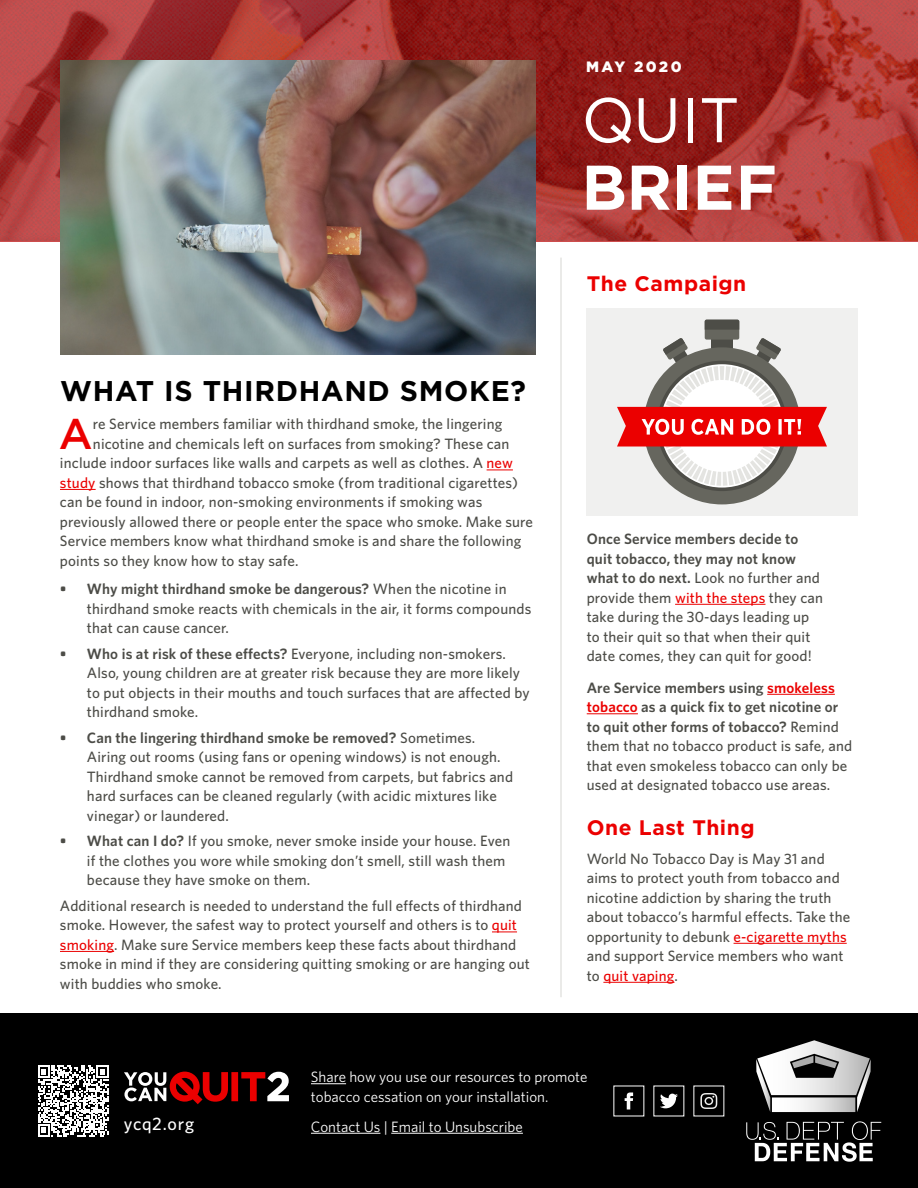
<style>
.page{position:relative;width:918px;height:1188px;background:#fff}
.page>*{position:absolute;margin:0;border:0;box-sizing:border-box;transform-origin:0 0}
.t1{font:700 63px/67.5px "Gotham";color:#fff}
.t2{font:500 42.9px "Gotham";color:#eb0000}
.t3{font:700 28.5px "Gotham";letter-spacing:.025em;color:#000}
.t4{font:700 21px "Gotham";letter-spacing:.025em;color:#eb0000}
.t5{font:500 18px "Whitney";letter-spacing:.035em;color:#fff}
.t6{font:500 15px/19.5px "Whitney";letter-spacing:.01em;color:#4c4c47}
.t7{font:15px/19.5px "Whitney";color:#fff}
.t8{font:900 15px "Gotham";letter-spacing:.16em;color:#fff}
.s1{font-weight:400}
.s2{color:#eb0000}
.s3{font-weight:600}
.s4{font-weight:600;color:#eb0000}
</style>
<div class="page">
<svg style="left:0;top:0;width:918px;height:242px;background:#a32f2c"></svg>
<div style="left:0;top:1013px;width:918px;height:175px;background:#000"></div>
<svg style="left:746px;top:1121px;width:135px;height:41px"></svg>
<svg style="left:756px;top:1040px;width:115px;height:72px"></svg>
<svg style="left:660px;top:1094px;width:18px;height:14px"></svg>
<svg style="left:700px;top:1093px;width:17px;height:16px"></svg>
<svg style="left:625px;top:1092px;width:8px;height:17px"></svg>
<hr style="left:311px;top:1083px;width:35px;height:1px;background:#fff">
<hr style="left:311px;top:1133px;width:69px;height:1px;background:#fff">
<hr style="left:391px;top:1133px;width:132px;height:1px;background:#fff">
<svg style="left:38px;top:1065px;width:71px;height:72px"></svg>
<svg style="left:124px;top:1072px;width:165px;height:32px"></svg>
<img style="left:60px;top:60px;width:475px;height:294px">
<svg style="left:487px;top:470px;width:26px;height:1px"></svg>
<hr style="left:60px;top:489px;width:36px;height:1px;background:#eb0000">
<svg style="left:492px;top:932px;width:25px;height:1px"></svg>
<hr style="left:60px;top:951px;width:54px;height:1px;background:#eb0000">
<hr style="left:560px;top:258px;width:2px;height:739px;background:#e4e4e1">
<hr style="left:675px;top:604px;width:91px;height:1px;background:#eb0000">
<hr style="left:767px;top:694px;width:68px;height:1px;background:#eb0000">
<hr style="left:587px;top:713px;width:51px;height:1px;background:#eb0000">
<hr style="left:734px;top:943px;width:113px;height:1px;background:#eb0000">
<hr style="left:603px;top:982px;width:71px;height:1px;background:#eb0000">
<div style="left:586px;top:308px;width:272px;height:208px;background:#f0f0ef"></div>
<div style="left:705px;top:320px;width:34px;height:20px;background:#66665e;border-radius:2px"></div>
<svg style="left:705px;top:320px;width:34px;height:10px"></svg>
<div style="left:643px;top:347px;width:158px;height:157px;background:#66665e;border-radius:50%"></div>
<svg style="left:617px;top:338px;width:210px;height:148px"></svg>
<p class="t8" style="left:586px;top:56px;width:97px">MAY 2020</p>
<h1 class="t1" style="left:582px;top:86px;width:197px"><span class="s1">QUIT<br></span>BRIEF</h1>
<h2 class="t3" style="left:60px;top:372px;width:468px">WHAT IS THIRDHAND SMOKE?</h2>
<p class="t2" style="left:59px;top:406px;width:35px">A</p>
<p class="t6" style="left:93px;top:414px;width:411px">re Service members familiar with thirdhand smoke, the lingering</p>
<p class="t6" style="left:93px;top:434px;width:418px">nicotine and chemicals left on surfaces from smoking? These can</p>
<p class="t6" style="left:60px;top:453px;width:454px">include indoor surfaces like walls and carpets as well as clothes. A <span class="s2">new</span></p>
<p class="t6" style="left:60px;top:473px;width:459px"><span class="s2">study</span> shows that thirdhand tobacco smoke (from traditional cigarettes)</p>
<p class="t6" style="left:60px;top:492px;width:424px">can be found in indoor, non-smoking environments if smoking was</p>
<p class="t6" style="left:60px;top:512px;width:475px">previously allowed there or people enter the space who smoke. Make sure</p>
<p class="t6" style="left:60px;top:531px;width:463px">Service members know what thirdhand smoke is and share the following</p>
<p class="t6" style="left:60px;top:551px;width:240px">points so they know how to stay safe.</p>
<p class="t6" style="left:87px;top:579px;width:446px;text-indent:-27px"><span class="s3">• Why might thirdhand smoke be dangerous?</span> When the nicotine in thirdhand smoke reacts with chemicals in the air, it forms compounds that can cause cancer.</p>
<p class="t6" style="left:87px;top:644px;width:444px;text-indent:-27px"><span class="s3">• Who is at risk of these effects?</span> Everyone, including non-smokers.<br>Also, young children are at greater risk because they are more likely to put objects in their mouths and touch surfaces that are affected by thirdhand smoke.</p>
<p class="t6" style="left:87px;top:728px;width:428px;text-indent:-27px"><span class="s3">• Can the lingering thirdhand smoke be removed?</span> Sometimes.<br>Airing out rooms (using fans or opening windows) is not enough.<br>Thirdhand smoke cannot be removed from carpets, but fabrics and hard surfaces can be cleaned regularly (with acidic mixtures like vinegar) or laundered.</p>
<p class="t6" style="left:87px;top:831px;width:425px;text-indent:-27px"><span class="s3">• What can I do?</span> If you smoke, never smoke inside your house. Even if the clothes you wore while smoking don’t smell, still wash them because they have smoke on them.</p>
<p class="t6" style="left:60px;top:896px;width:471px">Additional research is needed to understand the full effects of thirdhand smoke. However, the safest way to protect yourself and others is to <span class="s2">quit smoking</span>. Make sure Service members keep these facts about thirdhand smoke in mind if they are considering quitting smoking or are hanging out with buddies who smoke.</p>
<h3 class="t4" style="left:587px;top:269px;width:161px">The Campaign</h3>
<p class="t6" style="left:587px;top:529px;width:238px"><span class="s3">Once Service members decide to quit tobacco, they may not know what to do next.</span> Look no further and provide them <span class="s2">with the steps</span> they can take during the 30-days leading up to their quit so that when their quit date comes, they can quit for good!</p>
<p class="t6" style="left:587px;top:678px;width:267px"><span class="s3">Are Service members using</span> <span class="s4">smokeless tobacco</span> <span class="s3">as a quick fix to get nicotine or to quit other forms of tobacco?</span> Remind them that no tobacco product is safe, and that even smokeless tobacco can only be used at designated tobacco use areas.</p>
<h3 class="t4" style="left:587px;top:814px;width:169px">One Last Thing</h3>
<p class="t6" style="left:587px;top:849px;width:265px">World No Tobacco Day is May 31 and aims to protect youth from tobacco and nicotine addiction by sharing the truth about tobacco’s harmful effects. Take the opportunity to debunk <span class="s2">e-cigarette myths </span>and support Service members who want to <span class="s2">quit vaping</span>.</p>
<p class="t7" style="left:311px;top:1067px;width:278px">Share how you use our resources to promote tobacco cessation on your installation.</p>
<p class="t5" style="left:124px;top:1112px;width:72px">ycq2.org</p>
<p class="t7" style="left:311px;top:1116px;width:213px">Contact Us | Email to Unsubscribe</p>
</div>
